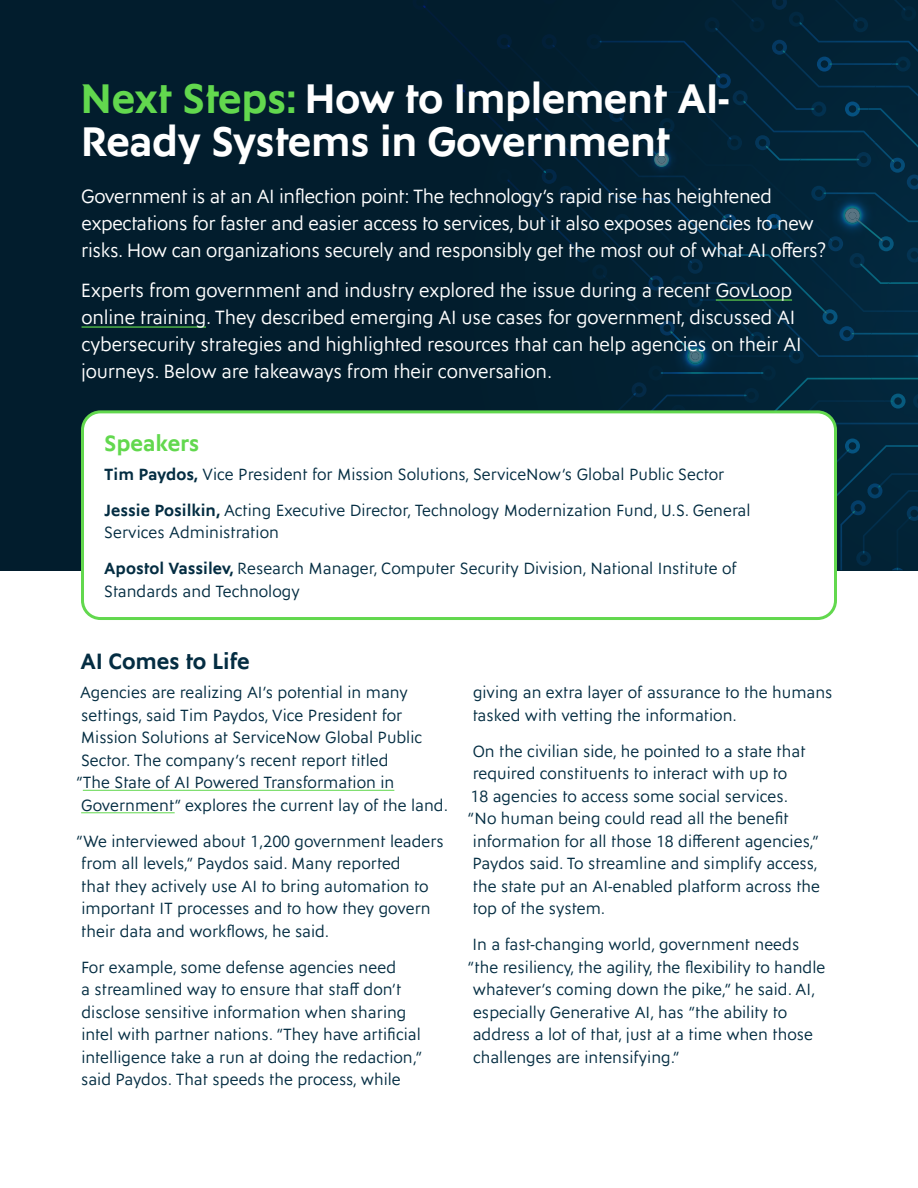
<style>
.page{position:relative;width:918px;height:1188px;background:#fff}
.page>*{position:absolute;margin:0;border:0;box-sizing:border-box;transform-origin:0 0}
.t1{font:700 42px/43.2px "Ysans Std";letter-spacing:-.02em;color:#fff}
.t2{font:700 22.5px "Ysans Std";letter-spacing:-.01em;color:#042d42}
.t3{font:700 22.5px "Ysans Std";letter-spacing:-.01em;color:#62d84e}
.t4{font:19.5px/27px "Ysans Std";letter-spacing:-.02em;color:#fff}
.t5{font:16.5px/22.5px "Ysans Std";color:#042d42}
.s1{color:#62d84e}
.s2{font-weight:700}
</style>
<div class="page">
<svg style="left:0;top:0;width:918px;height:570px;background:#022031"></svg>
<hr style="left:716px;top:299px;width:76px;height:2px;background:#62d84e">
<hr style="left:82px;top:326px;width:124px;height:2px;background:#62d84e">
<hr style="left:83px;top:790px;width:311px;height:1px;background:#62d84e">
<hr style="left:81px;top:812px;width:94px;height:1px;background:#62d84e">
<div style="left:82px;top:412px;width:754px;height:207px;background:#fff;border-radius:18px"></div>
<div style="left:81px;top:410px;width:756px;height:210px;border:3px solid #62d84e;border-radius:18px"></div>
<h1 class="t1" style="left:80px;top:77px;width:651px"><span class="s1">Next Steps:</span> How to Implement AI-<br>Ready Systems in Government</h1>
<p class="t4" style="left:81px;top:183px;width:747px">Government is at an AI inflection point: The technology’s rapid rise has heightened expectations for faster and easier access to services, but it also exposes agencies to new risks. How can organizations securely and responsibly get the most out of what AI offers?</p>
<p class="t4" style="left:81px;top:278px;width:722px">Experts from government and industry explored the issue during a recent GovLoop online training. They described emerging AI use cases for government, discussed AI cybersecurity strategies and highlighted resources that can help agencies on their AI journeys. Below are takeaways from their conversation.</p>
<h2 class="t3" style="left:104px;top:431px;width:97px">Speakers</h2>
<p class="t5" style="left:104px;top:457px;width:648px;line-height:36px"><span class="s2">Tim Paydos,</span> Vice President for Mission Solutions, ServiceNow’s Global Public Sector<br><span class="s2">Jessie Posilkin,</span> Acting Executive Director, Technology Modernization Fund, U.S. General</p>
<p class="t5" style="left:104px;top:515px;width:634px;line-height:36px">Services Administration<br><span class="s2">Apostol Vassilev,</span> Research Manager, Computer Security Division, National Institute of</p>
<p class="t5" style="left:104px;top:580px;width:197px">Standards and Technology</p>
<h2 class="t2" style="left:80px;top:649px;width:171px">AI Comes to Life</h2>
<p class="t5" style="left:80px;top:682px;width:329px">Agencies are realizing AI’s potential in many</p>
<p class="t5" style="left:81px;top:704px;width:323px">settings, said Tim Paydos, Vice President for</p>
<p class="t5" style="left:81px;top:727px;width:343px">Mission Solutions at ServiceNow Global Public</p>
<p class="t5" style="left:81px;top:749px;width:309px">Sector. The company’s recent report titled</p>
<p class="t5" style="left:76px;top:772px;width:320px">“The State of AI Powered Transformation in</p>
<p class="t5" style="left:81px;top:794px;width:368px">Government” explores the current lay of the land.</p>
<p class="t5" style="left:81px;top:830px;width:364px;text-indent:-5px">“We interviewed about 1,200 government leaders from all levels,” Paydos said. Many reported<br>that they actively use AI to bring automation to important IT processes and to how they govern their data and workflows, he said.</p>
<p class="t5" style="left:81px;top:956px;width:343px">For example, some defense agencies need<br>a streamlined way to ensure that staff don’t disclose sensitive information when sharing intel with partner nations. “They have artificial intelligence take a run at doing the redaction,” said Paydos. That speeds the process, while</p>
<p class="t5" style="left:473px;top:682px;width:361px">giving an extra layer of assurance to the humans tasked with vetting the information.</p>
<p class="t5" style="left:473px;top:740px;width:334px">On the civilian side, he pointed to a state that</p>
<p class="t5" style="left:473px;top:763px;width:316px">required constituents to interact with up to</p>
<p class="t5" style="left:471px;top:785px;width:319px">18 agencies to access some social services.</p>
<p class="t5" style="left:468px;top:808px;width:323px">“No human being could read all the benefit</p>
<p class="t5" style="left:473px;top:830px;width:348px">information for all those 18 different agencies,”</p>
<p class="t5" style="left:473px;top:853px;width:347px">Paydos said. To streamline and simplify access,</p>
<p class="t5" style="left:473px;top:875px;width:349px">the state put an AI-enabled platform across the</p>
<p class="t5" style="left:473px;top:898px;width:134px">top of the system.</p>
<p class="t5" style="left:473px;top:934px;width:328px">In a fast-changing world, government needs</p>
<p class="t5" style="left:468px;top:956px;width:359px">“the resiliency, the agility, the flexibility to handle</p>
<p class="t5" style="left:473px;top:979px;width:344px">whatever’s coming down the pike,” he said. AI,</p>
<p class="t5" style="left:473px;top:1001px;width:316px">especially Generative AI, has “the ability to</p>
<p class="t5" style="left:473px;top:1024px;width:342px">address a lot of that, just at a time when those</p>
<p class="t5" style="left:473px;top:1046px;width:208px">challenges are intensifying.”</p>
</div>
